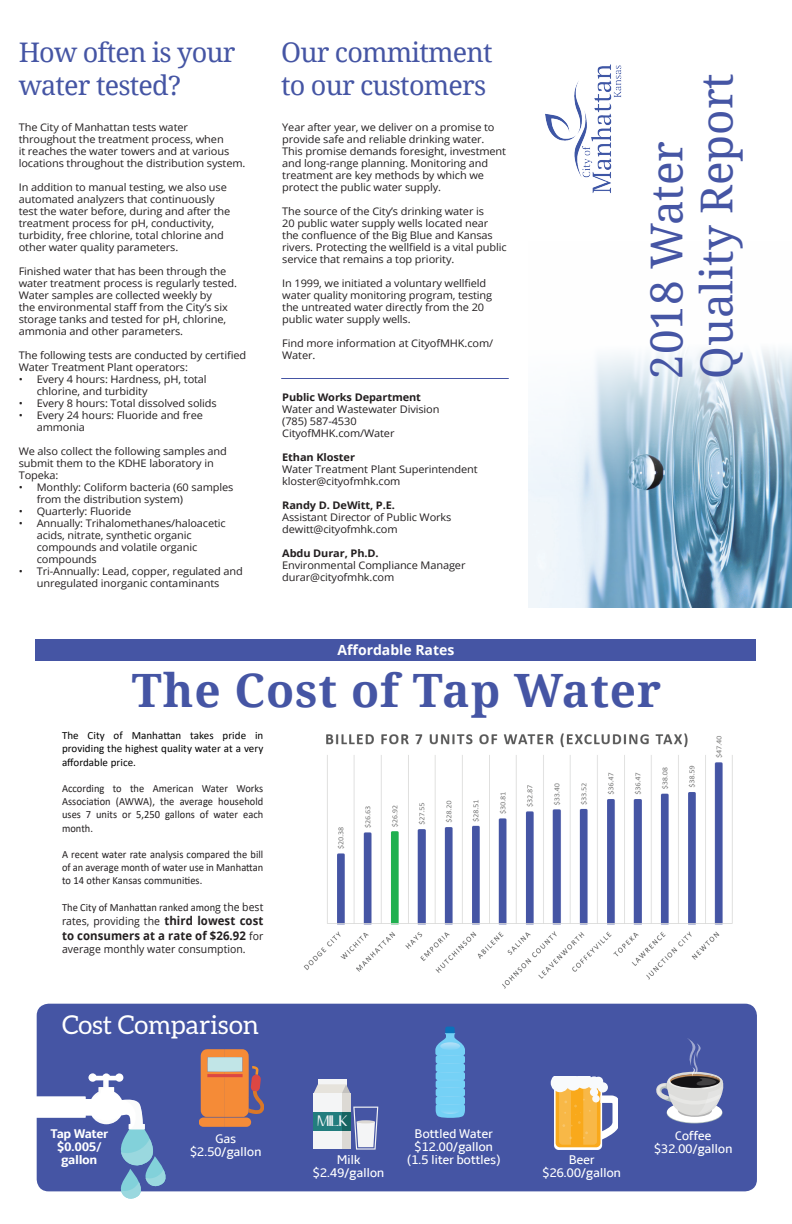
<style>
.page{position:relative;width:792px;height:1224px;background:#fff}
.page>*{position:absolute;margin:0;border:0;box-sizing:border-box;transform-origin:0 0}
.t1{font:700 46px "Droid Serif";letter-spacing:.02em;color:#4555a4}
.t2{font:44px/50px "Droid Serif";color:#4555a4}
.t3{font:27px/32.4px "Droid Serif";letter-spacing:-.03em;color:#4555a4}
.t4{font:26px "Aleo";color:#fff}
.t5{font:700 14px "Open Sans";color:#fff}
.t6{font:13.4px "Aubrey";color:#f4f5f6}
.t7{font:13px/13px "Amble";letter-spacing:-.03em;color:#fff;text-align:center}
.t8{font:700 13px/13px "Amble";letter-spacing:-.03em;color:#fff;text-align:center}
.t9{font:700 12px "Open Sans";letter-spacing:.005em;color:#231f20;scale:.95 1}
.t10{font:11px/13.2px "Calibri";letter-spacing:.005em;color:#231f20;text-align:justify;scale:.95 1}
.t11{font:11px/13.2px "Calibri";letter-spacing:.005em;color:#000;text-align:justify}
.t12{font:11px "Open Sans";letter-spacing:.005em;color:#231f20;scale:.95 1}
.t13{font:10.4px/12px "Open Sans";letter-spacing:-.01em;color:#231f20;scale:1.05 1}
.t14{font:700 10.4px "Open Sans";letter-spacing:-.01em;color:#231f20;scale:1.05 1}
.s1{font-family:"Open Sans"}
.s2{font-weight:700;font-size:12px}
.s3{font-weight:400;font-size:11px}
</style>
<div class="page">
<img style="left:528px;top:349px;width:264px;height:258px">
<hr style="left:281px;top:378px;width:228px;height:1px;background:#4555a4">
<img style="left:545px;top:65px;width:77px;height:128px">
<div style="left:36px;top:639px;width:720px;height:22px;background:#4555a4"></div>
<div style="left:37px;top:1004px;width:720px;height:187px;background:#4555a4;border-radius:12px"></div>
<svg style="left:551px;top:1077px;width:66px;height:73px"></svg>
<div style="left:588px;top:1077px;width:13px;height:12px;background:#f8fafc;border-radius:50%"></div>
<div style="left:594px;top:1077px;width:9px;height:9px;background:#f8fafc;border-radius:50%"></div>
<div style="left:598px;top:1082px;width:10px;height:10px;background:#f8fafc;border-radius:50%"></div>
<div style="left:590px;top:1088px;width:8px;height:8px;background:#f8fafc;border-radius:50%"></div>
<div style="left:592px;top:1095px;width:8px;height:7px;background:#f8fafc;border-radius:50%"></div>
<svg style="left:36px;top:1073px;width:135px;height:126px"></svg>
<svg style="left:666px;top:1102px;width:57px;height:22px"></svg>
<div style="left:667px;top:1102px;width:55px;height:21px;background:#fff;border-radius:50%"></div>
<svg style="left:656px;top:1038px;width:68px;height:79px"></svg>
<svg style="left:353px;top:1107px;width:25px;height:43px"></svg>
<hr style="left:357px;top:1120px;width:18px;height:3px;background:#dcd9d4;border-radius:50%">
<div style="left:318px;top:1079px;width:28px;height:7px;background:#f4f5f6"></div>
<svg style="left:314px;top:1084px;width:36px;height:9px"></svg>
<div style="left:314px;top:1093px;width:28px;height:55px;background:#f4f5f6"></div>
<div style="left:342px;top:1093px;width:8px;height:55px;background:#dcd9d4"></div>
<div style="left:322px;top:1113px;width:28px;height:18px;background:#176461"></div>
<div style="left:314px;top:1113px;width:28px;height:18px;background:#227d7e"></div>
<svg style="left:435px;top:1027px;width:30px;height:91px;background:#6dbce7"></svg>
<svg style="left:199px;top:1049px;width:65px;height:78px"></svg>
<img style="left:303px;top:733px;width:430px;height:256px">
<h3 class="t3" style="left:19px;top:36px;width:218px">How often is your water tested?</h3>
<p class="t13" style="left:19px;top:121px;width:218px">The City of Manhattan tests water throughout the treatment process, when<br>it reaches the water towers and at various locations throughout the distribution system.</p>
<p class="t13" style="left:19px;top:181px;width:203px">In addition to manual testing, we also use automated analyzers that continuously test the water before, during and after the treatment process for pH, conductivity, turbidity, free chlorine, total chlorine and other water quality parameters.</p>
<p class="t13" style="left:19px;top:265px;width:209px">Finished water that has been through the water treatment process is regularly tested.<br>Water samples are collected weekly by<br>the environmental staff from the City’s six storage tanks and tested for pH, chlorine, ammonia and other parameters.</p>
<p class="t13" style="left:19px;top:349px;width:218px">The following tests are conducted by certified<br>Water Treatment Plant operators:</p>
<p class="t13" style="left:37px;top:373px;width:163px;text-indent:-18px">• Every 4 hours: Hardness, pH, total chlorine, and turbidity</p>
<p class="t13" style="left:19px;top:397px;width:190px">• Every 8 hours: Total dissolved solids</p>
<p class="t13" style="left:37px;top:409px;width:160px;text-indent:-18px">• Every 24 hours: Fluoride and free ammonia</p>
<p class="t13" style="left:19px;top:445px;width:200px">We also collect the following samples and submit them to the KDHE laboratory in<br>Topeka:</p>
<p class="t13" style="left:37px;top:481px;width:189px;text-indent:-18px">• Monthly: Coliform bacteria (60 samples from the distribution system)</p>
<p class="t13" style="left:19px;top:505px;width:109px">• Quarterly: Fluoride</p>
<p class="t13" style="left:37px;top:517px;width:182px;text-indent:-18px">• Annually: Trihalomethanes/haloacetic acids, nitrate, synthetic organic compounds and volatile organic compounds</p>
<p class="t13" style="left:19px;top:565px;width:215px;text-align:center">• Tri-Annually: Lead, copper, regulated and unregulated inorganic contaminants</p>
<h3 class="t3" style="left:281px;top:36px;width:213px">Our commitment to our customers</h3>
<p class="t13" style="left:282px;top:121px;width:215px">Year after year, we deliver on a promise to provide safe and reliable drinking water.<br>This promise demands foresight, investment and long-range planning. Monitoring and treatment are key methods by which we protect the public water supply.</p>
<p class="t13" style="left:282px;top:205px;width:215px">The source of the City’s drinking water is<br>20 public water supply wells located near the confluence of the Big Blue and Kansas rivers. Protecting the wellfield is a vital public service that remains a top priority.</p>
<p class="t13" style="left:282px;top:277px;width:202px">In 1999, we initiated a voluntary wellfield water quality monitoring program, testing the untreated water directly from the 20 public water supply wells.</p>
<p class="t13" style="left:282px;top:337px;width:202px">Find more information at CityofMHK.com/<br>Water.</p>
<p class="t14" style="left:282px;top:390px;width:134px">Public Works Department</p>
<p class="t13" style="left:282px;top:403px;width:151px">Water and Wastewater Division (785) 587-4530<br>CityofMHK.com/Water</p>
<p class="t14" style="left:282px;top:450px;width:71px">Ethan Kloster</p>
<p class="t13" style="left:282px;top:463px;width:188px">Water Treatment Plant Superintendent kloster@cityofmhk.com</p>
<p class="t14" style="left:282px;top:498px;width:109px">Randy D. DeWitt, P.E.</p>
<p class="t13" style="left:282px;top:511px;width:163px">Assistant Director of Public Works dewitt@cityofmhk.com</p>
<p class="t14" style="left:282px;top:546px;width:93px">Abdu Durar, Ph.D.</p>
<p class="t13" style="left:282px;top:559px;width:176px">Environmental Compliance Manager durar@cityofmhk.com</p>
<h3 class="t5" style="left:338px;top:640px;width:118px">Affordable Rates</h3>
<h2 class="t2" style="left:640px;top:379px;width:307px;rotate:-90deg">2018 Water<br>Quality Report</h2>
<h1 class="t1" style="left:132px;top:659px;width:531px">The Cost of Tap Water</h1>
<p class="t11" style="left:62px;top:729px;width:203px">The City of Manhattan takes pride in providing the highest quality water at a very affordable price.</p>
<p class="t10" style="left:62px;top:782px;width:214px">According to the American Water Works Association (AWWA), the average household uses 7 units or 5,250 gallons of water each month.</p>
<p class="t10" style="left:62px;top:848px;width:213px">A recent water rate analysis compared the bill of an average month of water use in Manhattan to 14 other Kansas communities.</p>
<p class="t10" style="left:62px;top:900px;width:213px">The City of Manhattan ranked amon<span class="s1">g the best</span></p>
<p class="t12" style="left:62px;top:914px;width:214px">rates, providing the <span class="s2">third lowest cost</span></p>
<p class="t9" style="left:62px;top:927px;width:214px">to consumers at a rate of $26.92 <span class="s3">for</span></p>
<p class="t12" style="left:62px;top:941px;width:195px">average monthly water consumption.</p>
<h3 class="t4" style="left:62px;top:1010px;width:199px">Cost Comparison</h3>
<p class="t8" style="left:50px;top:1128px;width:59px">Tap Water $0.005/ gallon</p>
<p class="t7" style="left:190px;top:1132px;width:73px">Gas $2.50/gallon</p>
<p class="t6" style="left:318px;top:1114px;width:31px">MILK</p>
<p class="t7" style="left:414px;top:1128px;width:80px;text-align:left">Bottled Water $12.00/gallon</p>
<p class="t7" style="left:337px;top:1153px;width:25px">Milk</p>
<p class="t7" style="left:407px;top:1154px;width:95px">(1.5 liter bottles)</p>
<p class="t7" style="left:313px;top:1166px;width:73px">$2.49/gallon</p>
<p class="t7" style="left:542px;top:1153px;width:80px">Beer $26.00/gallon</p>
<p class="t7" style="left:654px;top:1129px;width:80px">Coffee $32.00/gallon</p>
</div>
